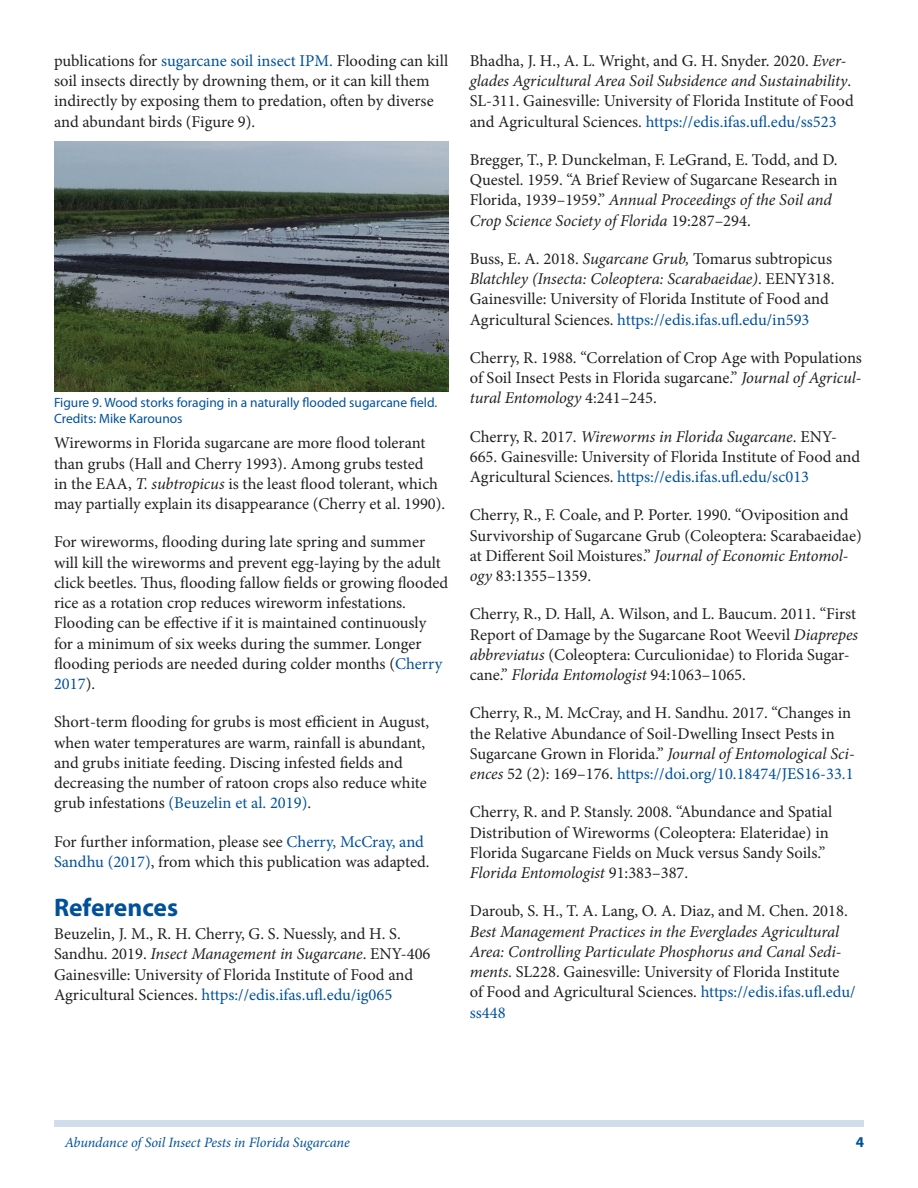
<style>
.page{position:relative;width:918px;height:1188px;background:#fff}
.page>*{position:absolute;margin:0;border:0;box-sizing:border-box;transform-origin:0 0}
.SectionHeading0{font:700 25.5px "Myriad Pro";color:#01519a}
.Paragraph{font:16.5px/20.2px "Minion Pro";color:#231f20}
.t1{font:700 15px "Myriad Pro";color:#01519a}
.RunningTitleItalics{font:italic 14.25px "Minion Pro";letter-spacing:-.005em;color:#01519a}
.t2{font:13.5px/16.5px "Myriad Pro";color:#01519a}
.s1{color:#01519a}
.s2{font-style:italic}
</style>
<div class="page">
<div style="left:54px;top:1120px;width:810px;height:7px;background:#d0deeb"></div>
<img style="left:54px;top:141px;width:394px;height:250px">
<p class="Paragraph" style="left:54px;top:51px;width:396px">publications for <span class="s1">sugarcane soil insect IPM.</span> Flooding can kill soil insects directly by drowning them, or it can kill them indirectly by exposing them to predation, often by diverse and abundant birds (Figure 9).</p>
<p class="t2" style="left:54px;top:394px;width:385px">Figure 9. Wood storks foraging in a naturally flooded sugarcane field.<br>Credits: Mike Karounos</p>
<p class="Paragraph" style="left:54px;top:433px;width:393px">Wireworms in Florida sugarcane are more flood tolerant than grubs (Hall and Cherry 1993). Among grubs tested<br>in the EAA, <span class="s2">T. subtropicus</span> is the least flood tolerant, which may partially explain its disappearance (Cherry et al. 1990).</p>
<p class="Paragraph" style="left:54px;top:532px;width:396px">For wireworms, flooding during late spring and summer will kill the wireworms and prevent egg-laying by the adult click beetles. Thus, flooding fallow fields or growing flooded rice as a rotation crop reduces wireworm infestations.<br>Flooding can be effective if it is maintained continuously for a minimum of six weeks during the summer. Longer flooding periods are needed during colder months (<span class="s1">Cherry 2017</span>).</p>
<p class="Paragraph" style="left:54px;top:712px;width:377px">Short-term flooding for grubs is most efficient in August, when water temperatures are warm, rainfall is abundant, and grubs initiate feeding. Discing infested fields and decreasing the number of ratoon crops also reduce white grub infestations <span class="s1">(Beuzelin et al. 2019)</span>.</p>
<p class="Paragraph" style="left:54px;top:831px;width:377px">For further information, please see <span class="s1">Cherry, McCray, and<br>Sandhu (2017)</span>, from which this publication was adapted.</p>
<p class="SectionHeading0" style="left:54px;top:890px;width:126px">References</p>
<p class="Paragraph" style="left:54px;top:924px;width:378px">Beuzelin, J. M., R. H. Cherry, G. S. Nuessly, and H. S.<br>Sandhu. 2019. <span class="s2">Insect Management in Sugarcane</span>. ENY-406<br>Gainesville: University of Florida Institute of Food and Agricultural Sciences. <span class="s1">https://edis.ifas.ufl.edu/ig065</span></p>
<p class="Paragraph" style="left:470px;top:51px;width:386px">Bhadha, J. H., A. L. Wright, and G. H. Snyder. 2020. <span class="s2">Ever&shy;glades Agricultural Area Soil Subsidence and Sustainability</span>.<br>SL-311. Gainesville: University of Florida Institute of Food and Agricultural Sciences. <span class="s1">https://edis.ifas.ufl.edu/ss523</span></p>
<p class="Paragraph" style="left:470px;top:150px;width:369px">Bregger, T., P. Dunckelman, F. LeGrand, E. Todd, and D.<br>Questel. 1959. “A Brief Review of Sugarcane Research in Florida, 1939–1959.” <span class="s2">Annual Proceedings of the Soil and Crop Science Society of Florida</span> 19:287–294.</p>
<p class="Paragraph" style="left:470px;top:249px;width:366px">Buss, E. A. 2018. <span class="s2">Sugarcane Grub,</span> Tomarus subtropicus <span class="s2">Blatchley (Insecta: Coleoptera: Scarabaeidae)</span>. EENY318.<br>Gainesville: University of Florida Institute of Food and Agricultural Sciences. <span class="s1">https://edis.ifas.ufl.edu/in593</span></p>
<p class="Paragraph" style="left:470px;top:348px;width:394px;text-align:justify">Cherry, R. 1988. “Correlation of Crop Age with Populations of Soil Insect Pests in Florida sugarcane.” <span class="s2">Journal of Agricul&shy;tural Entomology</span> 4:241–245.</p>
<p class="Paragraph" style="left:470px;top:426px;width:392px">Cherry, R. 2017. <span class="s2">Wireworms in Florida Sugarcane</span>. ENY-<br>665. Gainesville: University of Florida Institute of Food and<br>Agricultural Sciences. <span class="s1">https://edis.ifas.ufl.edu/sc013</span></p>
<p class="Paragraph" style="left:470px;top:505px;width:393px">Cherry, R., F. Coale, and P. Porter. 1990. “Oviposition and Survivorship of Sugarcane Grub (Coleoptera: Scarabaeidae) at Different Soil Moistures.” <span class="s2">Journal of Economic Entomol&shy;ogy</span> 83:1355–1359.</p>
<p class="Paragraph" style="left:470px;top:604px;width:390px">Cherry, R., D. Hall, A. Wilson, and L. Baucum. 2011. “First Report of Damage by the Sugarcane Root Weevil <span class="s2">Diaprepes abbreviatus</span> (Coleoptera: Curculionidae) to Florida Sugar&shy;cane.” <span class="s2">Florida Entomologist</span> 94:1063–1065.</p>
<p class="Paragraph" style="left:470px;top:703px;width:386px">Cherry, R., M. McCray, and H. Sandhu. 2017. “Changes in the Relative Abundance of Soil-Dwelling Insect Pests in Sugarcane Grown in Florida.” <span class="s2">Journal of Entomological Sci&shy;ences</span> 52 (2): 169–176. <span class="s1">https://doi.org/10.18474/JES16-33.1</span></p>
<p class="Paragraph" style="left:470px;top:802px;width:364px">Cherry, R. and P. Stansly. 2008. “Abundance and Spatial Distribution of Wireworms (Coleoptera: Elateridae) in Florida Sugarcane Fields on Muck versus Sandy Soils.” <span class="s2">Florida Entomologist</span> 91:383–387.</p>
<p class="Paragraph" style="left:470px;top:901px;width:387px">Daroub, S. H., T. A. Lang, O. A. Diaz, and M. Chen. 2018.<br><span class="s2">Best Management Practices in the Everglades Agricultural Area: Controlling Particulate Phosphorus and Canal Sedi&shy;ments</span>. SL228. Gainesville: University of Florida Institute of Food and Agricultural Sciences. <span class="s1">https://edis.ifas.ufl.edu/ ss448</span></p>
<p class="RunningTitleItalics" style="left:65px;top:1133px;width:287px">Abundance of Soil Insect Pests in Florida Sugarcane</p>
<p class="t1" style="left:856px;top:1133px;width:10px">4</p>
</div>
